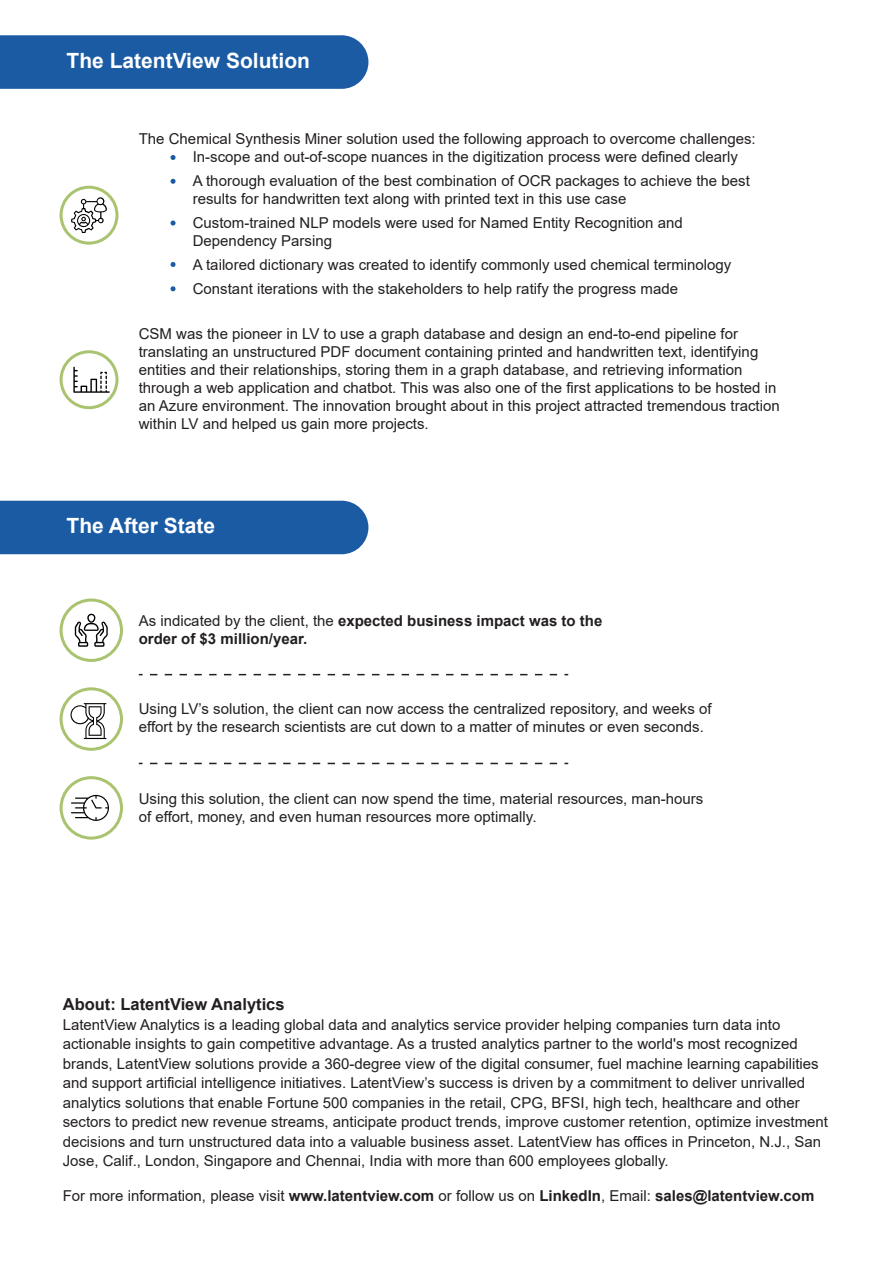
<style>
.page{position:relative;width:893px;height:1263px;background:#fff}
.page>*{position:absolute;margin:0;border:0;box-sizing:border-box;transform-origin:0 0}
.t1{font:700 21px "Arial";color:#fff}
.t2{font:700 16.5px "Arial";color:#231f20}
.t3{font:15px/18px "Arial";color:#231f20}
.t4{font:700 15px/18px "Arial";color:#231f20}
.s1{font-weight:400}
.s2{font-weight:700}
</style>
<div class="page">
<div style="left:0;top:501px;width:368px;height:53px;background:#1a5ba4"></div>
<div style="left:0;top:35px;width:368px;height:54px;background:#1a5ba4"></div>
<div style="left:60px;top:350px;width:58px;height:59px;border:3px solid #a9c36f;border-radius:50%"></div>
<svg style="left:73px;top:367px;width:37px;height:26px"></svg>
<svg style="left:61px;top:187px;width:56px;height:56px"></svg>
<div style="left:60px;top:186px;width:58px;height:59px;border:3px solid #a9c36f;border-radius:50%"></div>
<svg style="left:71px;top:197px;width:36px;height:36px"></svg>
<svg style="left:171px;top:155px;width:5px;height:5px"></svg>
<svg style="left:171px;top:179px;width:5px;height:5px"></svg>
<svg style="left:171px;top:221px;width:5px;height:5px"></svg>
<svg style="left:171px;top:262px;width:5px;height:5px"></svg>
<svg style="left:171px;top:286px;width:5px;height:5px"></svg>
<div style="left:60px;top:776px;width:63px;height:63px;border:3px solid #a9c36f;border-radius:50%"></div>
<svg style="left:71px;top:795px;width:38px;height:26px"></svg>
<svg style="left:61px;top:689px;width:60px;height:60px"></svg>
<div style="left:60px;top:687px;width:63px;height:64px;border:3px solid #a9c36f;border-radius:50%"></div>
<svg style="left:71px;top:703px;width:35px;height:36px"></svg>
<svg style="left:150px;top:674px;width:418px;height:1px"></svg>
<svg style="left:150px;top:763px;width:418px;height:1px"></svg>
<div style="left:60px;top:598px;width:63px;height:64px;border:3px solid #a9c36f;border-radius:50%"></div>
<svg style="left:75px;top:614px;width:33px;height:33px"></svg>
<h1 class="t1" style="left:67px;top:46px;width:245px">The LatentView Solution</h1>
<p class="t3" style="left:193px;top:130px;width:564px;text-indent:-54px">The Chemical Synthesis Miner solution used the following approach to overcome challenges:<br>In-scope and out-of-scope nuances in the digitization process were defined clearly</p>
<p class="t3" style="left:193px;top:172px;width:558px">A thorough evaluation of the best combination of OCR packages to achieve the best results for handwritten text along with printed text in this use case</p>
<p class="t3" style="left:193px;top:214px;width:491px">Custom-trained NLP models were used for Named Entity Recognition and<br>Dependency Parsing</p>
<p class="t3" style="left:193px;top:253px;width:540px;line-height:24px">A tailored dictionary was created to identify commonly used chemical terminology<br>Constant iterations with the stakeholders to help ratify the progress made</p>
<p class="t3" style="left:139px;top:324px;width:642px">CSM was the pioneer in LV to use a graph database and design an end-to-end pipeline for translating an unstructured PDF document containing printed and handwritten text, identifying entities and their relationships, storing them in a graph database, and retrieving information through a web application and chatbot. This was also one of the first applications to be hosted in an Azure environment. The innovation brought about in this project attracted tremendous traction within LV and helped us gain more projects.</p>
<h1 class="t1" style="left:67px;top:510px;width:150px">The After State</h1>
<p class="t4" style="left:139px;top:612px;width:465px"><span class="s1">As indicated by the client, the</span> expected business impact was to the order of $3 million/year.</p>
<p class="t3" style="left:139px;top:700px;width:574px">Using LV’s solution, the client can now access the centralized repository, and weeks of effort by the research scientists are cut down to a matter of minutes or even seconds.</p>
<p class="t3" style="left:139px;top:790px;width:566px">Using this solution, the client can now spend the time, material resources, man-hours of effort, money, and even human resources more optimally.</p>
<p class="t2" style="left:63px;top:993px;width:223px">About: LatentView Analytics</p>
<p class="t3" style="left:63px;top:1015px;width:767px;line-height:19.5px">LatentView Analytics is a leading global data and analytics service provider helping companies turn data into actionable insights to gain competitive advantage. As a trusted analytics partner to the world's most recognized brands, LatentView solutions provide a 360-degree view of the digital consumer, fuel machine learning capabilities and support artificial intelligence initiatives. LatentView’s success is driven by a commitment to deliver unrivalled analytics solutions that enable Fortune 500 companies in the retail, CPG, BFSI, high tech, healthcare and other sectors to predict new revenue streams, anticipate product trends, improve customer retention, optimize investment decisions and turn unstructured data into a valuable business asset. LatentView has offices in Princeton, N.J., San Jose, Calif., London, Singapore and Chennai, India with more than 600 employees globally.</p>
<p class="t3" style="left:63px;top:1186px;width:753px">For more information, please visit <span class="s2">www.latentview.com</span> or follow us on <span class="s2">LinkedIn</span>, Email: <span class="s2">sales@latentview.com</span></p>
</div>
